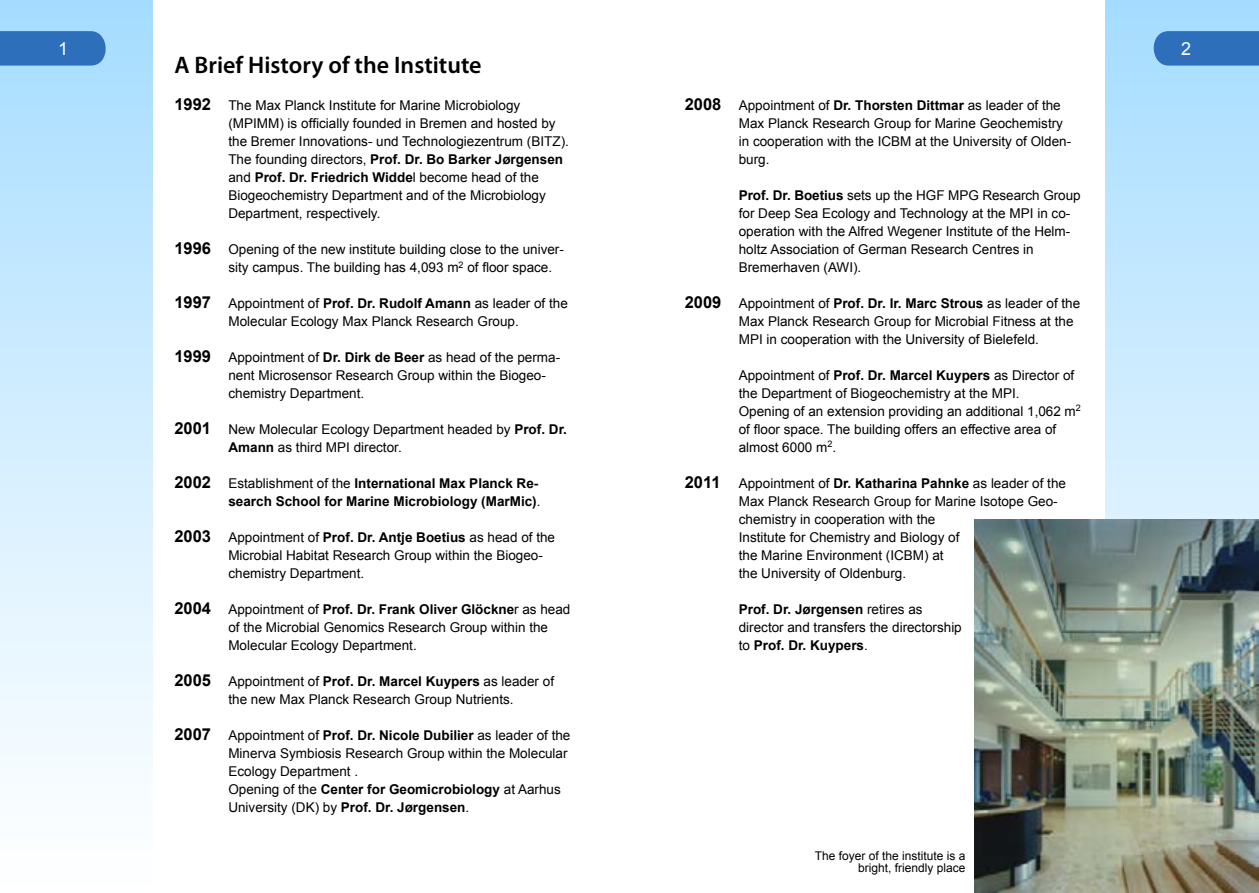
<style>
.page{position:relative;width:1259px;height:893px;background:#fff}
.page>*{position:absolute;margin:0;border:0;box-sizing:border-box;transform-origin:0 0}
.t1{font:600 24px "Myriad Pro";color:#000}
.t2{font:18px "Arial";color:#fff}
.t3{font:13.5px/18px "Arial";color:#000}
.t4{font:700 13.5px/18px "Arial";color:#000;text-align:right}
.t5{font:12px/12px "Arial";color:#000;text-align:right}
.s1{font-weight:700;font-size:16.5px}
.s2{font-weight:700}
.s3{font-size:16.5px}
.s4{font-weight:400}
</style>
<div class="page">
<div style="left:0;top:0;width:153px;height:893px;background:linear-gradient(to bottom,#a6ddff,#fff)"></div>
<svg style="left:1106px;top:0;width:153px;height:520px;background:#c1e7fe"></svg>
<svg style="left:0;top:31px;width:111px;height:35px;background:#3978c1"></svg>
<svg style="left:1148px;top:31px;width:111px;height:35px;background:#3979c2"></svg>
<img style="left:974px;top:520px;width:285px;height:373px">
<h2 class="t2" style="left:58px;top:37px;width:12px">1</h2>
<h2 class="t2" style="left:1181px;top:37px;width:12px">2</h2>
<h1 class="t1" style="left:174px;top:50px;width:309px">A Brief History of the Institute</h1>
<p class="t3" style="left:228px;top:96px;width:342px;text-indent:-54px"><span class="s1">1992</span> The Max Planck Institute for Marine Microbiology (MPIMM) is officially founded in Bremen and hosted by the Bremer Innovations- und Technologiezentrum (BITZ).<br>The founding directors, <span class="s2">Prof. Dr. Bo Barker Jørgensen </span>and <span class="s2">Prof. Dr. Friedrich Widde</span>l become head of the Biogeochemistry Department and of the Microbiology Department, respectively.</p>
<p class="t3" style="left:228px;top:240px;width:337px;text-indent:-54px"><span class="s1">1996</span> Opening of the new institute building close to the univer&shy;sity campus. The building has 4,093 m<sup>2</sup> of floor space.</p>
<p class="t3" style="left:174px;top:294px;width:395px;text-align:center"><span class="s1">1997</span> Appointment of <span class="s2">Prof. Dr. Rudolf Amann</span> as leader of the<br>Molecular Ecology Max Planck Research Group.</p>
<p class="t3" style="left:228px;top:348px;width:333px;text-indent:-54px"><span class="s1">1999</span> Appointment of <span class="s2">Dr. Dirk de Beer</span> as head of the perma&shy;nent Microsensor Research Group within the Biogeo&shy;chemistry Department.</p>
<p class="t3" style="left:228px;top:420px;width:340px;text-indent:-54px"><span class="s1">2001</span> New Molecular Ecology Department headed by <span class="s2">Prof. Dr.<br>Amann</span> as third MPI director.</p>
<p class="t4" style="left:174px;top:475px;width:368px"><span class="s3">2002</span> <span class="s4">Establishment of the</span> International Max Planck Re&shy;search School for Marine Microbiology (MarMic)<span class="s4">.</span></p>
<p class="t3" style="left:228px;top:528px;width:328px;text-indent:-54px"><span class="s1">2003</span> Appointment of <span class="s2">Prof. Dr. Antje Boetius</span> as head of the<br>Microbial Habitat Research Group within the Biogeo&shy;chemistry Department.</p>
<p class="t3" style="left:228px;top:600px;width:343px;text-indent:-54px"><span class="s1">2004</span> Appointment of <span class="s2">Prof. Dr. Frank Oliver Glöckne</span>r as head of the Microbial Genomics Research Group within the<br>Molecular Ecology Department.</p>
<p class="t3" style="left:228px;top:672px;width:327px;text-indent:-54px"><span class="s1">2005</span> Appointment of <span class="s2">Prof. Dr. Marcel Kuypers</span> as leader of the new Max Planck Research Group Nutrients.</p>
<p class="t3" style="left:228px;top:726px;width:343px;text-indent:-54px"><span class="s1">2007</span> Appointment of <span class="s2">Prof. Dr. Nicole Dubilier</span> as leader of the Minerva Symbiosis Research Group within the Molecular Ecology Department .<br>Opening of the <span class="s2">Center for Geomicrobiology</span> at Aarhus University (DK) by <span class="s2">Prof. Dr. Jørgensen</span>.</p>
<p class="t3" style="left:739px;top:96px;width:334px;text-indent:-54px"><span class="s1">2008</span> Appointment of <span class="s2">Dr. Thorsten Dittmar</span> as leader of the Max Planck Research Group for Marine Geochemistry in cooperation with the ICBM at the University of Olden&shy;burg.</p>
<p class="t3" style="left:739px;top:186px;width:343px"><span class="s2">Prof. Dr. Boetius</span> sets up the HGF MPG Research Group for Deep Sea Ecology and Technology at the MPI in co&shy;operation with the Alfred Wegener Institute of the Helm&shy;holtz Association of German Research Centres in Bremerhaven (AWI).</p>
<p class="t3" style="left:739px;top:294px;width:343px;text-indent:-54px"><span class="s1">2009</span> Appointment of <span class="s2">Prof. Dr. Ir. Marc Strous</span> as leader of the<br>Max Planck Research Group for Microbial Fitness at the<br>MPI in cooperation with the University of Bielefeld.</p>
<p class="t3" style="left:739px;top:366px;width:343px">Appointment of <span class="s2">Prof. Dr. Marcel Kuypers</span> as Director of the Department of Biogeochemistry at the MPI.<br>Opening of an extension providing an additional 1,062 m<sup>2 </sup>of floor space. The building offers an effective area of almost 6000 m<sup>2</sup>.</p>
<p class="t3" style="left:739px;top:474px;width:329px;text-indent:-54px"><span class="s1">2011</span> Appointment of <span class="s2">Dr. Katharina Pahnke</span> as leader of the Max Planck Research Group for Marine Isotope Geo&shy;chemistry in cooperation with the<br>Institute for Chemistry and Biology of<br>the Marine Environment (ICBM) at<br>the University of Oldenburg.</p>
<p class="t3" style="left:739px;top:600px;width:224px"><span class="s2">Prof. Dr. Jørgensen</span> retires as director and transfers the directorship to <span class="s2">Prof. Dr. Kuypers</span>.</p>
<p class="t5" style="left:814px;top:850px;width:152px">The foyer of the institute is a bright, friendly place</p>
</div>
